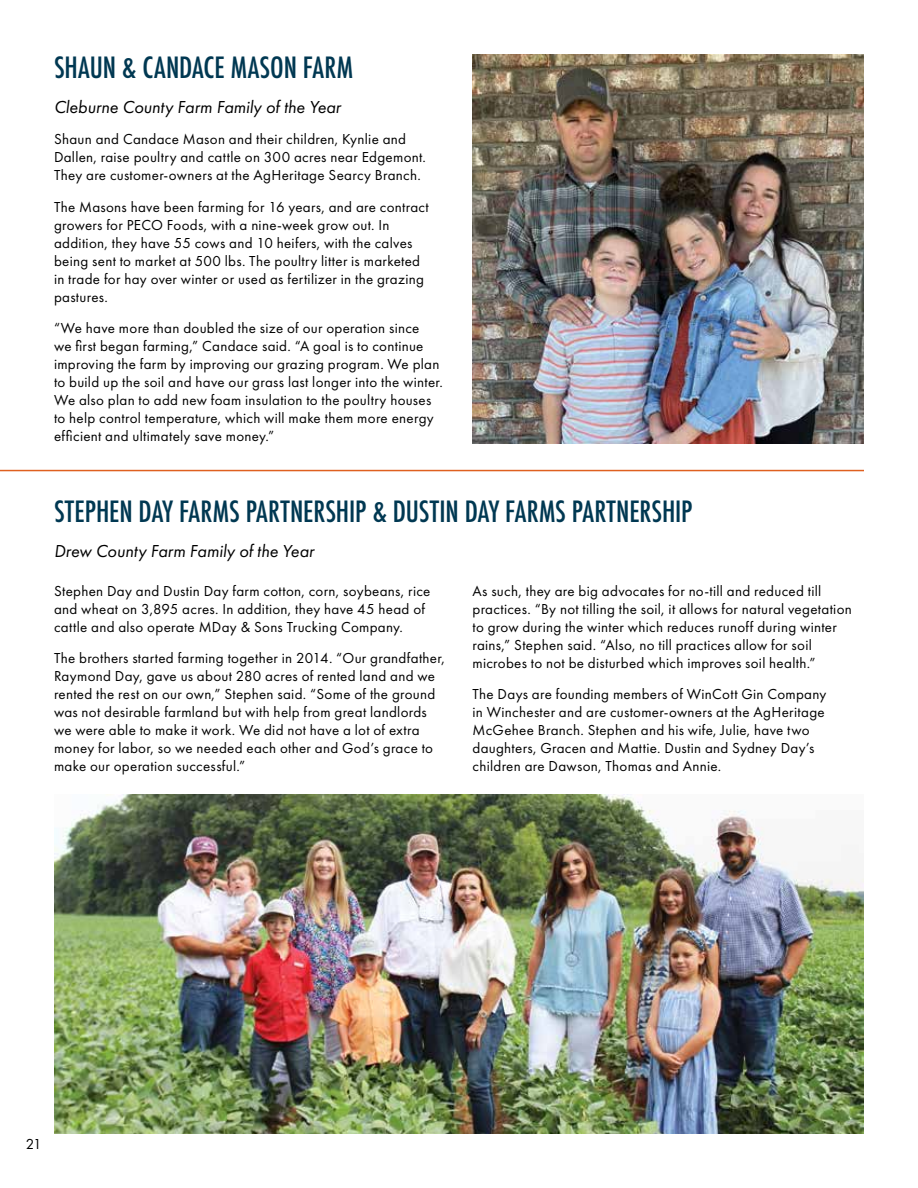
<style>
.page{position:relative;width:918px;height:1188px;background:#fff}
.page>*{position:absolute;margin:0;border:0;box-sizing:border-box;transform-origin:0 0}
.t1{font:500 condensed 28.5px "Futura";letter-spacing:-.005em;color:#003852}
.t2{font:italic 18px "Futura PT";color:#000}
.t3{font:15px/18px "Futura PT";letter-spacing:.02em;color:#000}
</style>
<div class="page">
<img style="left:472px;top:54px;width:392px;height:389px">
<img style="left:55px;top:795px;width:809px;height:339px">
<hr style="left:0;top:470px;width:864px;height:1px;background:#df6020">
<h1 class="t1" style="left:54px;top:49px;width:301px">SHAUN &amp; CANDACE MASON FARM</h1>
<p class="t2" style="left:54px;top:96px;width:288px">Cleburne County Farm Family of the Year</p>
<p class="t3" style="left:54px;top:130px;width:373px">Shaun and Candace Mason and their children, Kynlie and<br>Dallen, raise poultry and cattle on 300 acres near Edgemont.<br>They are customer-owners at the AgHeritage Searcy Branch.</p>
<p class="t3" style="left:54px;top:198px;width:376px">The Masons have been farming for 16 years, and are contract growers for PECO Foods, with a nine-week grow out. In addition, they have 55 cows and 10 heifers, with the calves being sent to market at 500 lbs. The poultry litter is marketed in trade for hay over winter or used as fertilizer in the grazing pastures.</p>
<p class="t3" style="left:54px;top:319px;width:390px">“We have more than doubled the size of our operation since<br>we first began farming,” Candace said. “A goal is to continue improving the farm by improving our grazing program. We plan to build up the soil and have our grass last longer into the winter.<br>We also plan to add new foam insulation to the poultry houses to help control temperature, which will make them more energy efficient and ultimately save money.”</p>
<h1 class="t1" style="left:54px;top:493px;width:640px">STEPHEN DAY FARMS PARTNERSHIP &amp; DUSTIN DAY FARMS PARTNERSHIP</h1>
<p class="t2" style="left:54px;top:540px;width:262px">Drew County Farm Family of the Year</p>
<p class="t3" style="left:54px;top:582px;width:378px">Stephen Day and Dustin Day farm cotton, corn, soybeans, rice and wheat on 3,895 acres. In addition, they have 45 head of cattle and also operate MDay &amp; Sons Trucking Company.</p>
<p class="t3" style="left:54px;top:649px;width:393px">The brothers started farming together in 2014. “Our grandfather, Raymond Day, gave us about 280 acres of rented land and we rented the rest on our own,” Stephen said. “Some of the ground was not desirable farmland but with help from great landlords we were able to make it work. We did not have a lot of extra money for labor, so we needed each other and God’s grace to make our operation successful.”</p>
<p class="t3" style="left:472px;top:582px;width:381px">As such, they are big advocates for no-till and reduced till practices. “By not tilling the soil, it allows for natural vegetation to grow during the winter which reduces runoff during winter rains,” Stephen said. “Also, no till practices allow for soil microbes to not be disturbed which improves soil health.”</p>
<p class="t3" style="left:472px;top:685px;width:355px">The Days are founding members of WinCott Gin Company in Winchester and are customer-owners at the AgHeritage McGehee Branch. Stephen and his wife, Julie, have two daughters, Gracen and Mattie. Dustin and Sydney Day’s children are Dawson, Thomas and Annie.</p>
<p class="t3" style="left:26px;top:1135px;width:18px">21</p>
</div>
